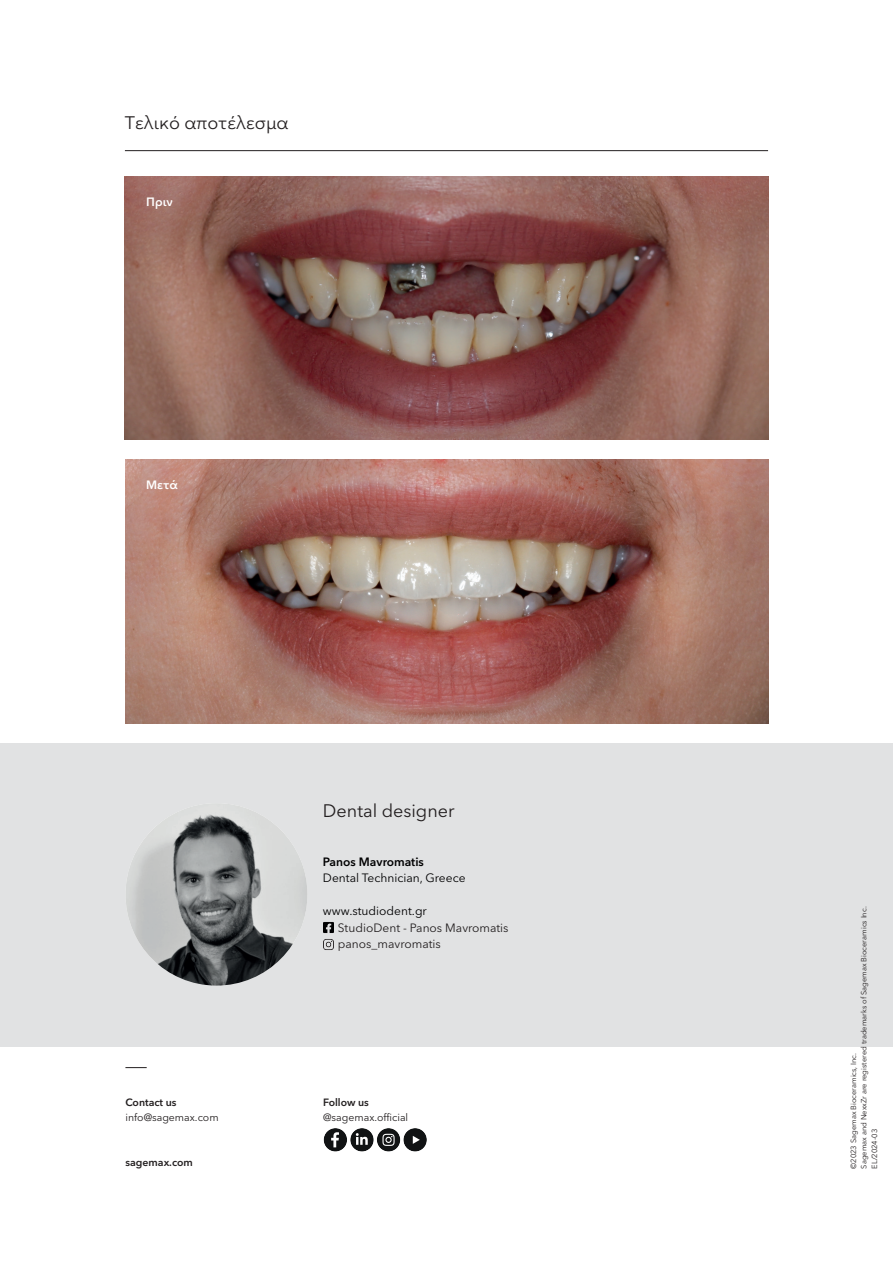
<style>
.page{position:relative;width:893px;height:1263px;background:#fff}
.page>*{position:absolute;margin:0;border:0;box-sizing:border-box;transform-origin:0 0}
.t1{font:18px "Avenir Next World";color:#231f20}
.t2{font:12px/16.5px "Avenir Next World";color:#231f20}
.t3{font:12px "Avenir Next World";color:#000001}
.t4{font:600 12px "Avenir Next World";color:#000001}
.t5{font:600 12px "Avenir Next World";color:#fff}
.t6{font:10.5px "Avenir Next World";color:#231f20}
.t7{font:600 10.5px "Avenir Next World";color:#231f20}
.t8{font:7.5px/10.5px "Avenir Next World";color:#231f20}
</style>
<div class="page">
<img style="left:125px;top:176px;width:643px;height:264px">
<img style="left:125px;top:460px;width:643px;height:263px">
<hr style="left:125px;top:150px;width:643px;height:1px;background:#231f20">
<svg style="left:125px;top:1067px;width:22px;height:1px"></svg>
<div style="left:324px;top:1128px;width:23px;height:23px;background:#111314;border-radius:50%"></div>
<svg style="left:331px;top:1132px;width:8px;height:15px"></svg>
<div style="left:350px;top:1128px;width:24px;height:23px;background:#111314;border-radius:50%"></div>
<svg style="left:356px;top:1133px;width:12px;height:12px"></svg>
<div style="left:377px;top:1128px;width:23px;height:23px;background:#111314;border-radius:50%"></div>
<svg style="left:382px;top:1134px;width:13px;height:12px"></svg>
<div style="left:403px;top:1128px;width:24px;height:23px;background:#111314;border-radius:50%"></div>
<svg style="left:413px;top:1136px;width:7px;height:8px"></svg>
<div style="left:0;top:743px;width:893px;height:304px;background:#e1e2e3"></div>
<img style="left:125px;top:803px;width:182px;height:183px;border-radius:91px">
<svg style="left:323px;top:922px;width:11px;height:28px"></svg>
<h1 class="t1" style="left:125px;top:108px;width:165px">Τελικό αποτέλεσμα</h1>
<h2 class="t5" style="left:146px;top:194px;width:28px">Πριν</h2>
<h2 class="t5" style="left:146px;top:478px;width:33px">Μετά</h2>
<h3 class="t7" style="left:125px;top:1096px;width:53px">Contact us</h3>
<h3 class="t6" style="left:125px;top:1109px;width:95px">info@sagemax.com</h3>
<h3 class="t7" style="left:125px;top:1156px;width:69px">sagemax.com</h3>
<h1 class="t1" style="left:323px;top:796px;width:133px">Dental designer</h1>
<h2 class="t4" style="left:323px;top:855px;width:102px">Panos Mavromatis</h2>
<h2 class="t3" style="left:323px;top:868px;width:144px">Dental Technician, Greece</h2>
<h2 class="t3" style="left:323px;top:901px;width:105px">www.studiodent.gr</h2>
<h2 class="t2" style="left:338px;top:919px;width:172px">StudioDent - Panos Mavromatis panos_mavromatis</h2>
<h3 class="t7" style="left:323px;top:1096px;width:47px">Follow us</h3>
<h3 class="t6" style="left:323px;top:1109px;width:87px">@sagemax.official</h3>
<p class="t8" style="left:848px;top:1169px;width:264px;rotate:-90deg">©2023 Sagemax Bioceramics, Inc.<br>Sagemax and NexxZr are registered trademarks of Sagemax Bioceramics Inc.<br>EL/2024-03</p>
</div>
